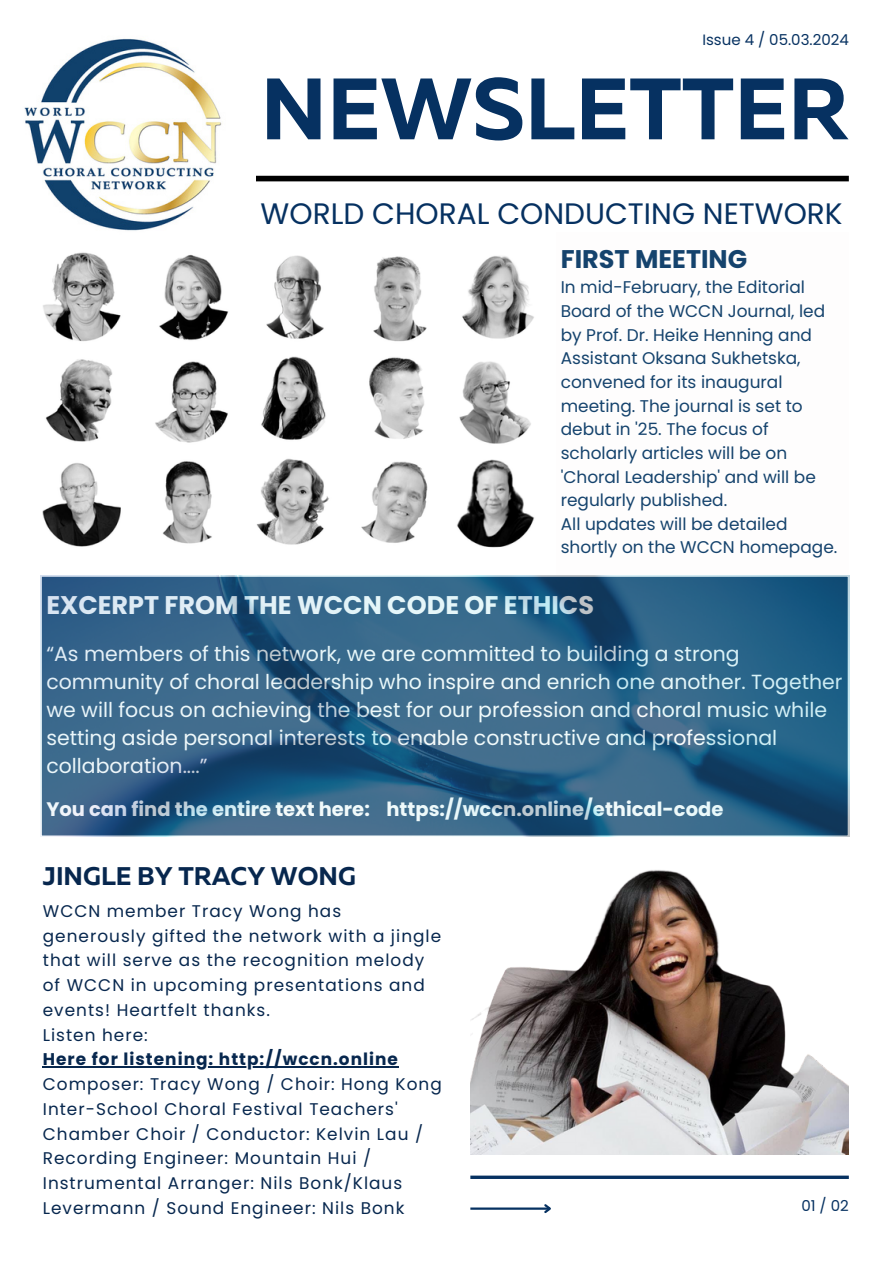
<style>
.page{position:relative;width:893px;height:1264px;background:#fff}
.page>*{position:absolute;margin:0;border:0;box-sizing:border-box;transform-origin:0 0}
.t1{font:700 86.85px "Muller";color:#063161}
.t2{font:29.55px "Poppins";color:#063161}
.t3{font:700 25.5px "Poppins";color:#fff}
.t4{font:700 25.5px "Muller";color:#07274e}
.t5{font:700 25.5px "Poppins";color:#15436d}
.t6{font:20.4px/28.2px "Poppins";color:#fff}
.t7{font:700 19.5px "Poppins";color:#fff}
.t8{font:16.95px/24.8px "Poppins";letter-spacing:.06em;color:#07274e}
.t9{font:16.95px/23.7px "Poppins";color:#15436d}
.t10{font:15px "Poppins";color:#063161}
.s1{font-weight:700}
</style>
<div class="page">
<svg style="left:42px;top:252px;width:492px;height:296px"></svg>
<div style="left:253px;top:176px;width:595px;height:5px;background:#000"></div>
<hr style="left:470px;top:1175px;width:378px;height:3px;background:#063161">
<img style="left:470px;top:870px;width:378px;height:283px">
<hr style="left:470px;top:1207px;width:80px;height:2px;background:#063161">
<svg style="left:542px;top:1204px;width:9px;height:9px"></svg>
<img style="left:24px;top:38px;width:231px;height:193px">
<img style="left:41px;top:575px;width:807px;height:261px">
<hr style="left:43px;top:1066px;width:356px;height:1px;background:#07274e">
<h4 class="t10" style="left:702px;top:29px;width:148px">Issue 4 / 05.03.2024</h4>
<h3 class="t1" style="left:260px;top:73px;width:590px">NEWSLETTER</h3>
<h5 class="t2" style="left:260px;top:193px;width:583px">WORLD CHORAL CONDUCTING NETWORK</h5>
<p class="t5" style="left:560px;top:241px;width:188px">FIRST MEETING</p>
<p class="t9" style="left:560px;top:276px;width:278px">In mid-February, the Editorial<br>Board of the WCCN Journal, led by Prof. Dr. Heike Henning and<br>Assistant Oksana Sukhetska, convened for its inaugural meeting. The journal is set to debut in '25. The focus of scholarly articles will be on 'Choral Leadership' and will be regularly published.<br>All updates will be detailed shortly on the WCCN homepage.</p>
<h1 class="t3" style="left:46px;top:587px;width:549px">EXCERPT FROM THE WCCN CODE OF ETHICS</h1>
<h2 class="t6" style="left:46px;top:639px;width:797px">“As members of this network, we are committed to building a strong community of choral leadership who inspire and enrich one another. Together we will focus on achieving the best for our profession and choral music while setting aside personal interests to enable constructive and professional collaboration....”</h2>
<h6 class="t7" style="left:46px;top:795px;width:678px">You can find the entire text here: https://wccn.online/ethical-code</h6>
<p class="t4" style="left:43px;top:865px;width:314px">JINGLE BY TRACY WONG</p>
<h3 class="t8" style="left:43px;top:898px;width:400px">WCCN member Tracy Wong has generously gifted the network with a jingle that will serve as the recognition melody of WCCN in upcoming presentations and events! Heartfelt thanks.<br>Listen here:</h3>
<h6 class="t8" style="left:43px;top:1047px;width:400px"><span class="s1">Here for listening: http://wccn.online </span>Composer: Tracy Wong / Choir: Hong Kong Inter-School Choral Festival Teachers' Chamber Choir / Conductor: Kelvin Lau / Recording Engineer: Mountain Hui / Instrumental Arranger: Nils Bonk/Klaus Levermann / Sound Engineer: Nils Bonk</h6>
<p class="t10" style="left:801px;top:1195px;width:49px">01 / 02</p>
</div>
